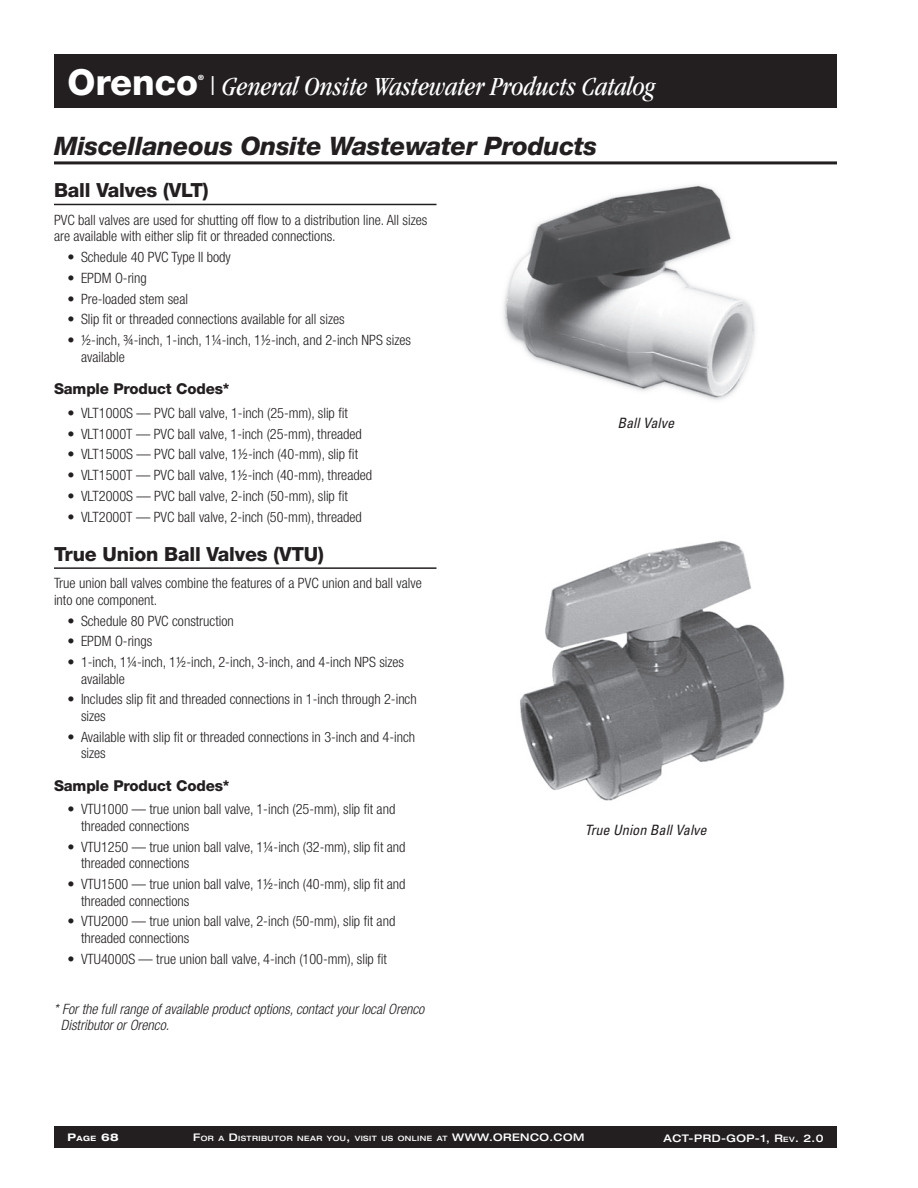
<style>
.page{position:relative;width:918px;height:1188px;background:#fff}
.page>*{position:absolute;margin:0;border:0;box-sizing:border-box;transform-origin:0 0}
.t1{font:800 36px "Helvetica Neue";color:#fff}
.t2{font:italic condensed 27px "Garamond";color:#fff}
.t3{font:italic 800 25.5px "Helvetica Neue";letter-spacing:-.01em;color:#231f20}
.t4{font:800 19.5px "Helvetica Neue";letter-spacing:-.01em;color:#231f20}
.t5{font:800 15px "Helvetica Neue";letter-spacing:-.01em;color:#231f20}
.t6{font:300 condensed 14.25px/16.5px "Helvetica Neue";color:#231f20}
.t7{font:italic 300 condensed 14.25px/16.5px "Helvetica Neue";color:#231f20}
.t8{font:italic condensed 14.25px "Univers";color:#231f20}
.t9{font:500 expanded 10.5px "Helvetica Neue";letter-spacing:.04em;color:#fff}
.t10{font:700 expanded 10.5px "Helvetica Neue";color:#fff}
.t11{font:500 expanded 7.35px "Helvetica Neue";letter-spacing:.055em;color:#fff}
.t12{font:800 7.2px "Helvetica Neue";color:#fff}
.s1{font-size:7.35px}
.s2{font-size:10.5px}
</style>
<div class="page">
<div style="left:54px;top:54px;width:783px;height:54px;background:#231f20"></div>
<div style="left:54px;top:1126px;width:783px;height:22px;background:#231f20"></div>
<hr style="left:54px;top:204px;width:382px;height:1px;background:#231f20">
<hr style="left:54px;top:567px;width:382px;height:2px;background:#231f20">
<img style="left:454px;top:164px;width:383px;height:236px">
<img style="left:520px;top:540px;width:265px;height:261px">
<hr style="left:54px;top:161px;width:783px;height:3px;background:#231f20">
<h1 class="t1" style="left:68px;top:69px;width:132px">Orenco</h1>
<p class="t12" style="left:198px;top:75px;width:7px">®</p>
<h2 class="t2" style="left:210px;top:75px;width:447px">| General Onsite Wastewater Products Catalog</h2>
<h3 class="t3" style="left:54px;top:137px;width:545px">Miscellaneous Onsite Wastewater Products</h3>
<h3 class="t4" style="left:54px;top:183px;width:156px">Ball Valves (VLT)</h3>
<p class="t6" style="left:54px;top:213px;width:375px">PVC ball valves are used for shutting off flow to a distribution line. All sizes are available with either slip fit or threaded connections.</p>
<p class="t6" style="left:68px;top:250px;width:165px">• Schedule 40 PVC Type II body</p>
<p class="t6" style="left:68px;top:271px;width:81px">• EPDM O-ring</p>
<p class="t6" style="left:68px;top:292px;width:122px">• Pre-loaded stem seal</p>
<p class="t6" style="left:68px;top:313px;width:279px">• Slip fit or threaded connections available for all sizes</p>
<p class="t6" style="left:81px;top:334px;width:332px;text-indent:-14px">• ½-inch, ¾-inch, 1-inch, 1¼-inch, 1½-inch, and 2-inch NPS sizes available</p>
<p class="t5" style="left:54px;top:384px;width:177px">Sample Product Codes*</p>
<p class="t6" style="left:68px;top:406px;width:282px">• VLT1000S — PVC ball valve, 1-inch (25-mm), slip fit</p>
<p class="t6" style="left:68px;top:427px;width:296px">• VLT1000T — PVC ball valve, 1-inch (25-mm), threaded</p>
<p class="t6" style="left:68px;top:448px;width:292px">• VLT1500S — PVC ball valve, 1½-inch (40-mm), slip fit</p>
<p class="t6" style="left:68px;top:469px;width:306px">• VLT1500T — PVC ball valve, 1½-inch (40-mm), threaded</p>
<p class="t6" style="left:68px;top:489px;width:282px">• VLT2000S — PVC ball valve, 2-inch (50-mm), slip fit</p>
<p class="t6" style="left:68px;top:510px;width:296px">• VLT2000T — PVC ball valve, 2-inch (50-mm), threaded</p>
<h3 class="t4" style="left:54px;top:547px;width:271px">True Union Ball Valves (VTU)</h3>
<p class="t6" style="left:54px;top:577px;width:369px">True union ball valves combine the features of a PVC union and ball valve into one component.</p>
<p class="t6" style="left:68px;top:614px;width:168px">• Schedule 80 PVC construction</p>
<p class="t6" style="left:68px;top:635px;width:86px">• EPDM O-rings</p>
<p class="t6" style="left:81px;top:656px;width:325px;text-indent:-14px">• 1-inch, 1¼-inch, 1½-inch, 2-inch, 3-inch, and 4-inch NPS sizes available</p>
<p class="t6" style="left:81px;top:693px;width:337px;text-indent:-14px">• Includes slip fit and threaded connections in 1-inch through 2-inch sizes</p>
<p class="t6" style="left:81px;top:730px;width:336px;text-indent:-14px">• Available with slip fit or threaded connections in 3-inch and 4-inch sizes</p>
<p class="t5" style="left:54px;top:780px;width:177px">Sample Product Codes*</p>
<p class="t6" style="left:81px;top:803px;width:316px;text-indent:-14px">• VTU1000 — true union ball valve, 1-inch (25-mm), slip fit and threaded connections</p>
<p class="t6" style="left:81px;top:840px;width:326px;text-indent:-14px">• VTU1250 — true union ball valve, 1¼-inch (32-mm), slip fit and threaded connections</p>
<p class="t6" style="left:81px;top:877px;width:326px;text-indent:-14px">• VTU1500 — true union ball valve, 1½-inch (40-mm), slip fit and threaded connections</p>
<p class="t6" style="left:81px;top:915px;width:316px;text-indent:-14px">• VTU2000 — true union ball valve, 2-inch (50-mm), slip fit and threaded connections</p>
<p class="t6" style="left:68px;top:952px;width:321px">• VTU4000S — true union ball valve, 4-inch (100-mm), slip fit</p>
<p class="t7" style="left:61px;top:1002px;width:365px;text-indent:-7px">* For the full range of available product options, contact your local Orenco<br>Distributor or Orenco.</p>
<p class="t8" style="left:617px;top:418px;width:58px">Ball Valve</p>
<p class="t8" style="left:585px;top:825px;width:123px">True Union Ball Valve</p>
<p class="t10" style="left:68px;top:1133px;width:53px">P<span class="s1">AGE</span> 68</p>
<p class="t11" style="left:193px;top:1136px;width:393px"><span class="s2">F</span>OR A <span class="s2">D</span>ISTRIBUTOR NEAR YOU<span class="s2">,</span> VISIT US ONLINE AT <span class="s2">WWW.ORENCO.COM</span></p>
<p class="t9" style="left:664px;top:1134px;width:161px">ACT-PRD-GOP-1, R<span class="s1">EV</span>. 2.0</p>
</div>
